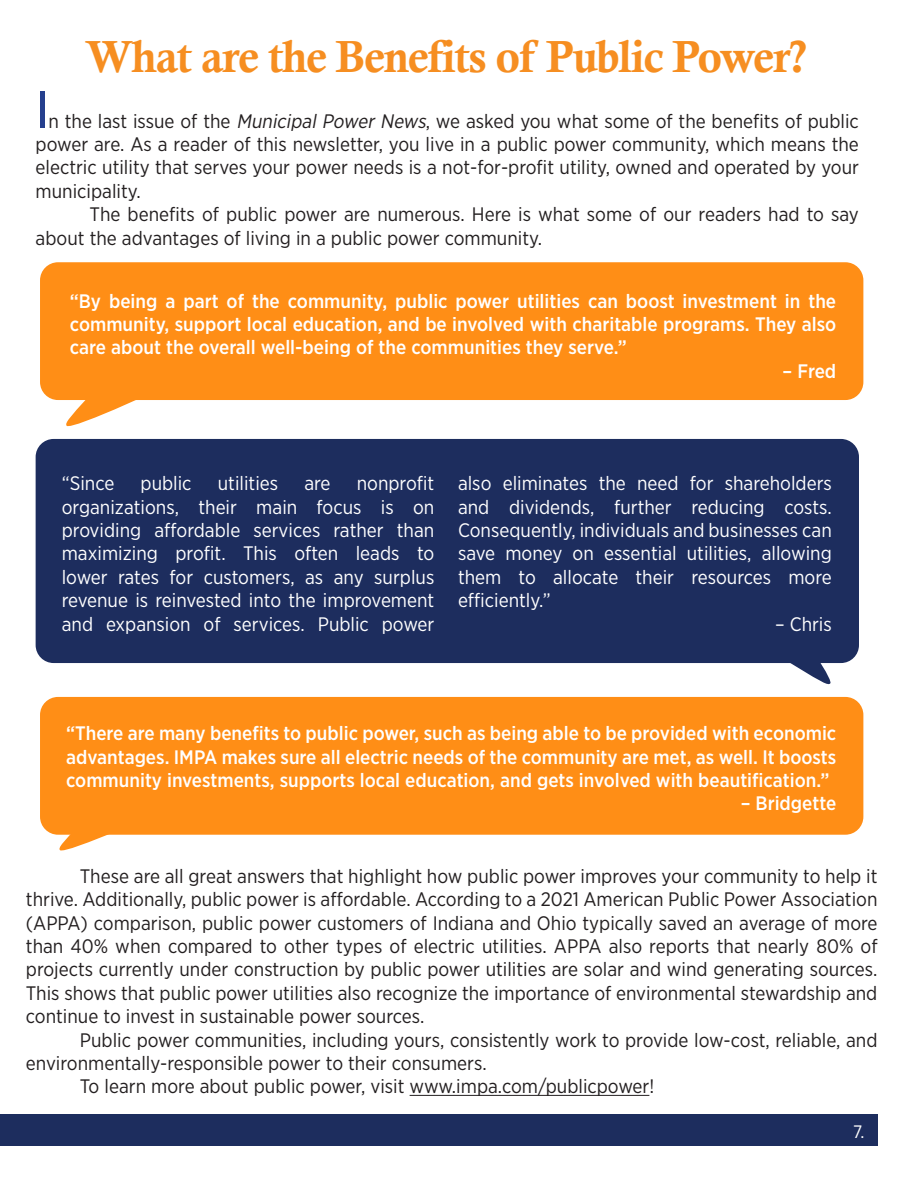
<style>
.page{position:relative;width:918px;height:1188px;background:#fff}
.page>*{position:absolute;margin:0;border:0;box-sizing:border-box;transform-origin:0 0}
.t1{font:54px "Myriad Pro";color:#253f8e}
.t2{font:45px "Calis MT Bol";letter-spacing:-.03em;color:#f68e21}
.t3{font:19.5px/23.4px "Gotham Narrow";color:#231f20;text-align:justify}
.t4{font:500 19.5px/23.4px "Gotham Narrow";color:#fff;text-align:justify}
.t5{font:19.5px/23.4px "Gotham Narrow";color:#fff;text-align:justify}
.t6{font:18px "Gotham Narrow";color:#fff}
.s1{font-style:italic}
</style>
<div class="page">
<div style="left:40px;top:697px;width:823px;height:138px;background:#ff8e16;border-radius:18px"></div>
<svg style="left:66px;top:400px;width:70px;height:27px"></svg>
<div style="left:40px;top:262px;width:823px;height:138px;background:#ff8e16;border-radius:18px"></div>
<svg style="left:701px;top:663px;width:133px;height:22px"></svg>
<div style="left:36px;top:439px;width:823px;height:224px;background:#1d2d5e;border-radius:18px"></div>
<svg style="left:54px;top:834px;width:118px;height:17px"></svg>
<div style="left:0;top:1115px;width:878px;height:31px;background:#1d2d5e"></div>
<hr style="left:410px;top:1095px;width:239px;height:1px;background:#231f20">
<p class="t2" style="left:85px;top:31px;width:724px">What are the Benefits of Public Power?</p>
<p class="t1" style="left:36px;top:76px;width:14px">I</p>
<p class="t3" style="left:36px;top:109px;width:825px;text-indent:13px">n the last issue of the <span class="s1">Municipal Power News</span>, we asked you what some of the benefits of public power are. As a reader of this newsletter, you live in a public power community, which means the electric utility that serves your power needs is a not-for-profit utility, owned and operated by your municipality.</p>
<p class="t3" style="left:36px;top:202px;width:825px;text-indent:54px">The benefits of public power are numerous. Here is what some of our readers had to say about the advantages of living in a public power community.</p>
<p class="t4" style="left:70px;top:289px;width:768px">“By being a part of the community, public power utilities can boost investment in the community, support local education, and be involved with charitable programs. They also care about the overall well-being of the communities they serve.”</p>
<p class="t4" style="left:783px;top:359px;width:55px">– Fred</p>
<p class="t5" style="left:62px;top:471px;width:374px;text-indent:295px">nonprofit organizations, their main focus is on providing affordable services rather than maximizing profit. This often leads to lower rates for customers, as any surplus revenue is reinvested into the improvement and expansion of services. Public power</p>
<p class="t5" style="left:458px;top:471px;width:375px">also eliminates the need for shareholders and dividends, further reducing costs.<br>Consequently, individuals and businesses can save money on essential utilities, allowing them to allocate their resources more efficiently.”</p>
<p class="t5" style="left:62px;top:471px;width:54px">“Since</p>
<p class="t5" style="left:141px;top:471px;width:53px">public</p>
<p class="t5" style="left:218px;top:471px;width:62px">utilities</p>
<p class="t5" style="left:304px;top:471px;width:28px">are</p>
<p class="t5" style="left:775px;top:612px;width:58px">– Chris</p>
<p class="t4" style="left:66px;top:721px;width:772px">“There are many benefits to public power, such as being able to be provided with economic advantages. IMPA makes sure all electric needs of the community are met, as well. It boosts community investments, supports local education, and gets involved with beautification.”</p>
<p class="t4" style="left:741px;top:792px;width:97px">– Bridgette</p>
<p class="t3" style="left:26px;top:864px;width:853px;text-indent:54px">These are all great answers that highlight how public power improves your community to help it thrive. Additionally, public power is affordable. According to a 2021 American Public Power Association (APPA) comparison, public power customers of Indiana and Ohio typically saved an average of more than 40% when compared to other types of electric utilities. APPA also reports that nearly 80% of projects currently under construction by public power utilities are solar and wind generating sources.<br>This shows that public power utilities also recognize the importance of environmental stewardship and continue to invest in sustainable power sources.</p>
<p class="t3" style="left:26px;top:1028px;width:853px;text-indent:54px">Public power communities, including yours, consistently work to provide low-cost, reliable, and environmentally-responsible power to their consumers.</p>
<p class="t3" style="left:80px;top:1074px;width:576px">To learn more about public power, visit www.impa.com/publicpower!</p>
<p class="t6" style="left:853px;top:1120px;width:13px">7.</p>
</div>
